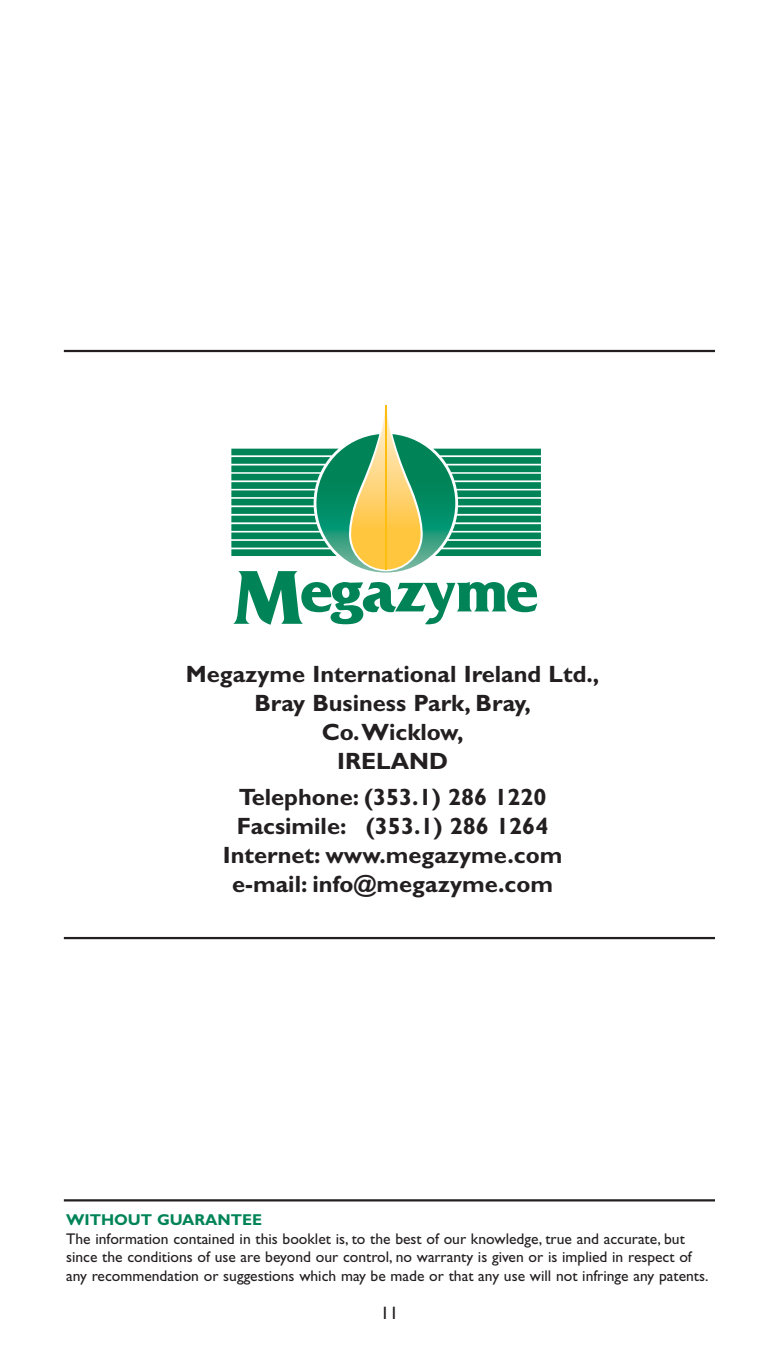
<style>
.page{position:relative;width:777px;height:1350px;background:#fff}
.page>*{position:absolute;margin:0;border:0;box-sizing:border-box;transform-origin:0 0}
.t1{font:700 23.62px/29px "Gill Sans";color:#231f20;text-align:center}
.t2{font:18px "Gill Sans";color:#231f20}
.t3{font:700 15.75px "Gill Sans";color:#008457}
.t4{font:15.53px/18.7px "Gill Sans";color:#231f20}
</style>
<div class="page">
<hr style="left:64px;top:1199px;width:650px;height:3px;background:#231f20">
<svg style="left:231px;top:405px;width:309px;height:220px"></svg>
<hr style="left:385px;top:405px;width:1px;height:165px;background:#febe10">
<hr style="left:64px;top:350px;width:650px;height:2px;background:#231f20">
<hr style="left:64px;top:937px;width:650px;height:2px;background:#231f20">
<h1 class="t1" style="left:186px;top:662px;width:414px">Megazyme International Ireland Ltd.,<br>Bray Business Park, Bray,<br>Co.Wicklow,<br>IRELAND</h1>
<h1 class="t1" style="left:223px;top:785px;width:341px">Telephone: (353.1) 286 1220<br>Facsimile: (353.1) 286 1264<br>Internet: www.megazyme.com e-mail: info@megazyme.com</h1>
<p class="t3" style="left:66px;top:1214px;width:197px">WITHOUT GUARANTEE</p>
<p class="t4" style="left:66px;top:1231px;width:643px">The information contained in this booklet is, to the best of our knowledge, true and accurate, but since the conditions of use are beyond our control, no warranty is given or is implied in respect of any recommendation or suggestions which may be made or that any use will not infringe any patents.</p>
<p class="t2" style="left:380px;top:1306px;width:19px">11</p>
</div>
